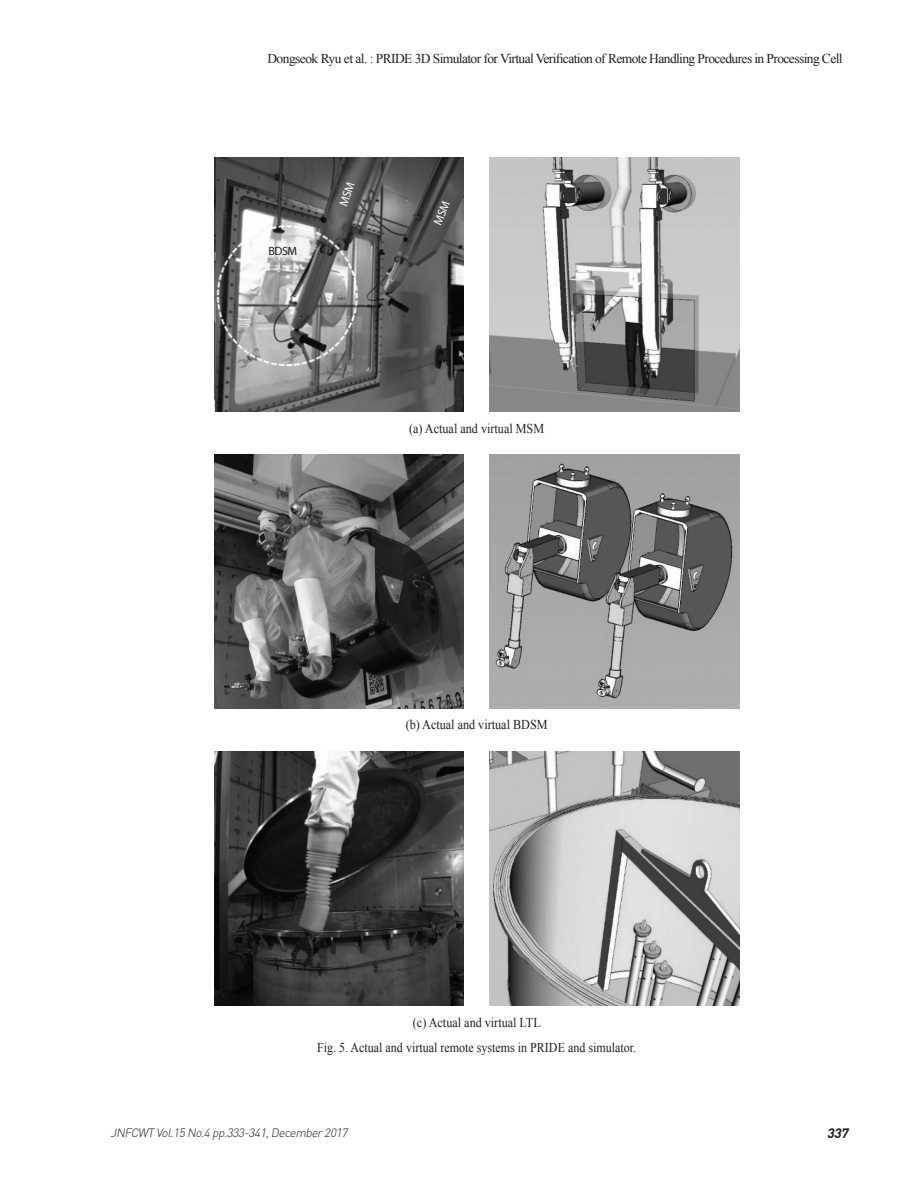
<style>
.page{position:relative;width:915px;height:1187px;background:#fff}
.page>*{position:absolute;margin:0;border:0;box-sizing:border-box;transform-origin:0 0}
.fig_표기{font:13.5px "Times New Roman";letter-spacing:-.045em;color:#231f20}
.fig_표기-2{font:13.5px "Times New Roman";color:#231f20;scale:.9 1}
.fig_표기-3{font:13.5px "Times New Roman";color:#231f20;scale:.89 1}
.t1{font:italic 700 13.5px "DIN";color:#231f20}
.t2{font:italic 300 12px "DIN";color:#231f20}
.t3{font:12px "Myriad Pro";color:#231f20}
</style>
<div class="page">
<img style="left:214px;top:454px;width:249px;height:254px">
<img style="left:489px;top:454px;width:249px;height:254px">
<img style="left:214px;top:751px;width:249px;height:254px">
<img style="left:489px;top:751px;width:249px;height:254px">
<img style="left:214px;top:158px;width:249px;height:253px">
<img style="left:489px;top:158px;width:249px;height:253px">
<svg style="left:433px;top:201px;width:17px;height:24px"></svg>
<svg style="left:339px;top:182px;width:15px;height:24px"></svg>
<p class="fig_표기" style="left:267px;top:49px;width:576px">Dongseok Ryu et al. : PRIDE 3D Simulator for Virtual Verification of Remote Handling Procedures in Processing Cell</p>
<p class="t3" style="left:268px;top:243px;width:30px">BDSM</p>
<p class="fig_표기-2" style="left:409px;top:419px;width:151px">(a) Actual and virtual MSM</p>
<p class="fig_표기-2" style="left:405px;top:715px;width:159px">(b) Actual and virtual BDSM</p>
<p class="fig_표기-2" style="left:413px;top:1013px;width:143px">(c) Actual and virtual LTL</p>
<p class="fig_표기-3" style="left:317px;top:1038px;width:360px">Fig. 5. Actual and virtual remote systems in PRIDE and simulator.</p>
<p class="t2" style="left:111px;top:1124px;width:241px">JNFCWT Vol.15 No.4 pp.333-341,December2017</p>
<p class="t1" style="left:826px;top:1124px;width:26px">337</p>
</div>
